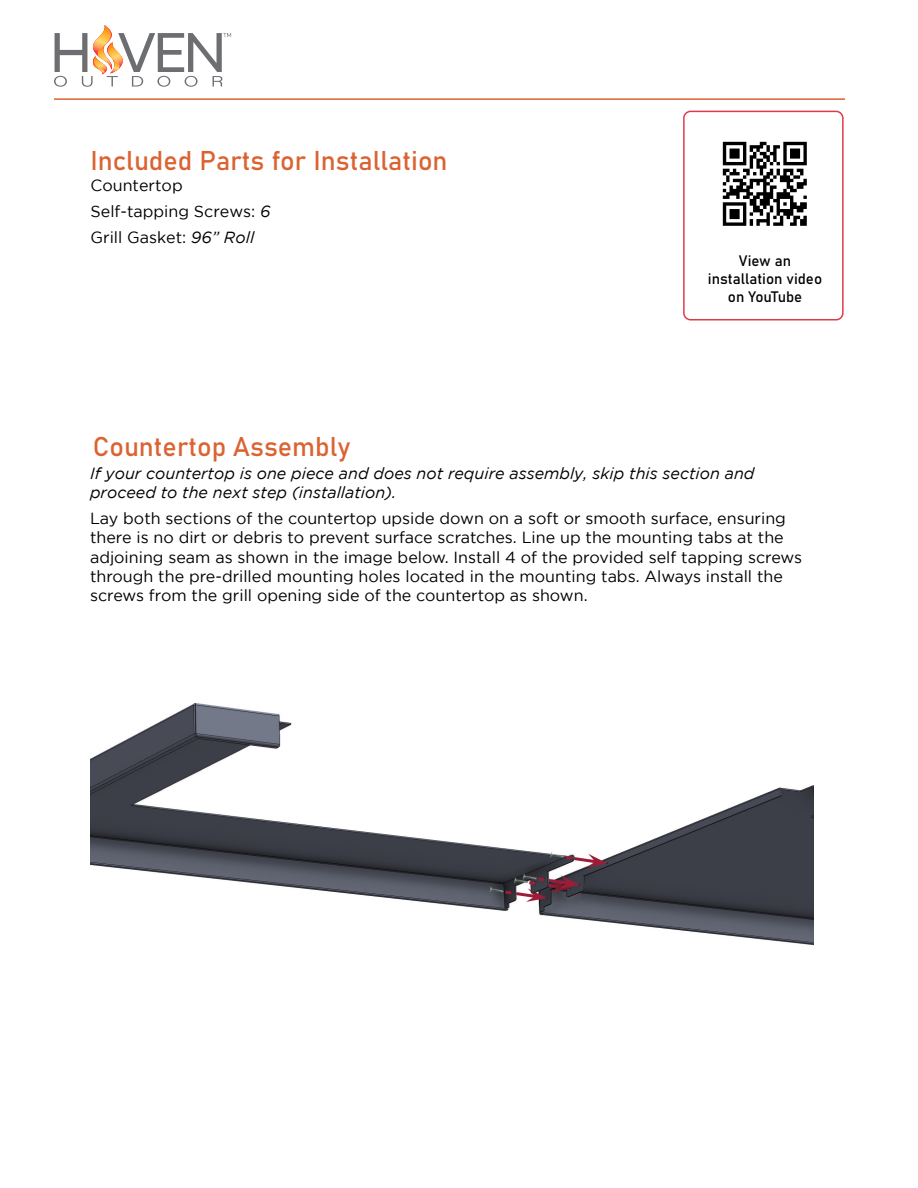
<style>
.page{position:relative;width:918px;height:1188px;background:#fff}
.page>*{position:absolute;margin:0;border:0;box-sizing:border-box;transform-origin:0 0}
.t1{font:26.85px "Bahnschrift";color:#db6331}
.t2{font:16.05px/19.4px "Gotham";color:#000}
.t3{font:italic 16.05px/19.4px "Gotham";color:#000}
.t4{font:15px/18px "Bahnschrift";color:#000;text-align:center}
.s1{font-style:italic}
</style>
<div class="page">
<hr style="left:54px;top:98px;width:791px;height:2px;background:#db6331">
<svg style="left:54px;top:25px;width:177px;height:62px"></svg>
<div style="left:683px;top:111px;width:161px;height:209px;border:2px solid #e03a48;border-radius:7px"></div>
<img style="left:722px;top:141px;width:85px;height:85px">
<img style="left:90px;top:703px;width:724px;height:243px">
<p class="t1" style="left:91px;top:140px;width:359px">Included Parts for Installation</p>
<p class="t2" style="left:91px;top:172px;width:181px;line-height:26px">Countertop<br>Self-tapping Screws: <span class="s1">6<br></span>Grill Gasket: <span class="s1">96” Roll</span></p>
<p class="t4" style="left:708px;top:251px;width:116px">View an installation video on YouTube</p>
<p class="t1" style="left:93px;top:427px;width:259px">Countertop Assembly</p>
<p class="t3" style="left:90px;top:463px;width:666px">If your countertop is one piece and does not require assembly, skip this section and proceed to the next step (installation).</p>
<p class="t2" style="left:90px;top:508px;width:714px">Lay both sections of the countertop upside down on a soft or smooth surface, ensuring there is no dirt or debris to prevent surface scratches. Line up the mounting tabs at the adjoining seam as shown in the image below. Install 4 of the provided self tapping screws through the pre-drilled mounting holes located in the mounting tabs. Always install the screws from the grill opening side of the countertop as shown.</p>
</div>
